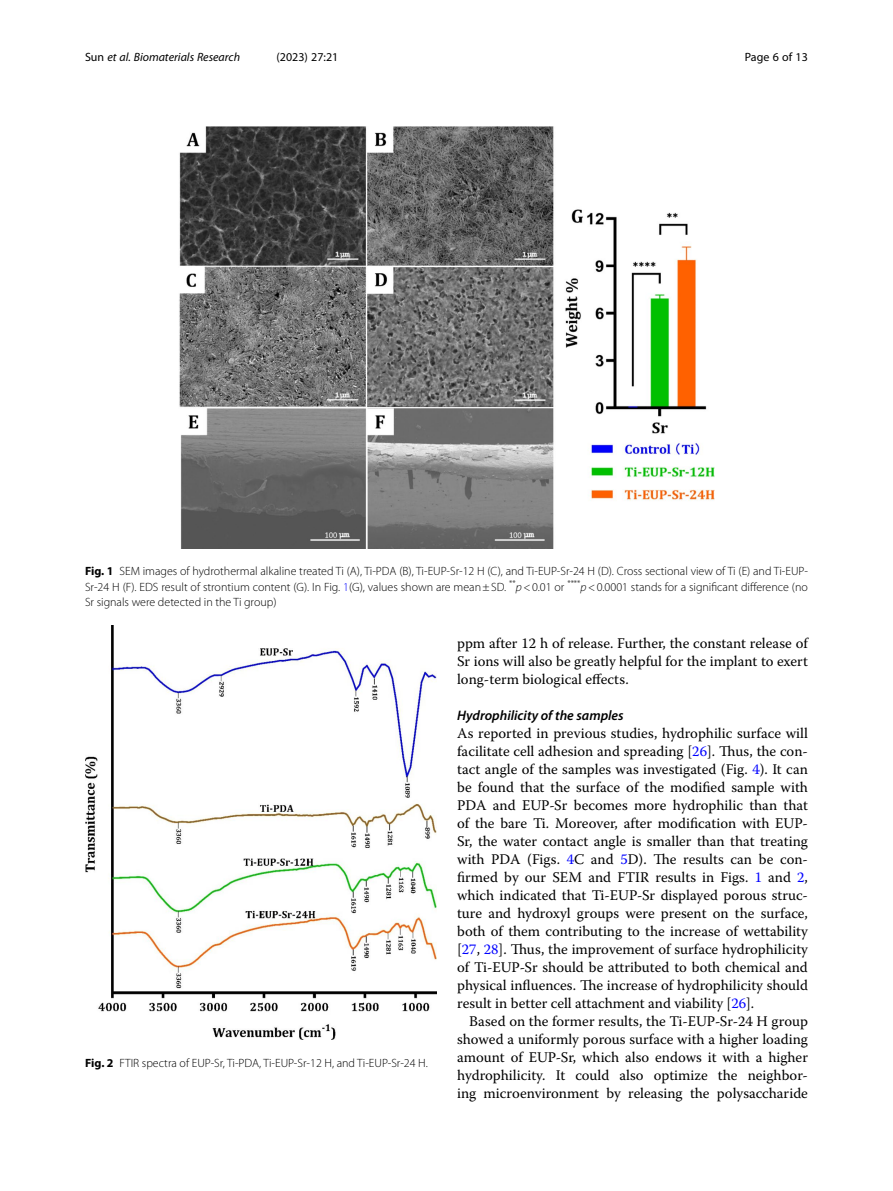
<style>
.page{position:relative;width:893px;height:1191px;background:#fff}
.page>*{position:absolute;margin:0;border:0;box-sizing:border-box;transform-origin:0 0}
.Body_Text{font:14.7px/18px "Warnock Pro";color:#000;text-align:justify}
.Body_Text_Indent{font:14.7px/18px "Warnock Pro";color:#000;text-align:justify}
.Head_3{font:italic 600 13.8px "Myriad Pro";color:#000}
.Figure_Caption{font:300 12px/15px "Myriad Pro";color:#000;text-align:justify}
.t1{font:italic 12px "Myriad Pro";color:#000}
.t2{font:12px "Myriad Pro";color:#000}
.s1{font-style:normal}
.s2{font-weight:700}
.s3{color:#00f}
.s4{font-style:italic}
</style>
<div class="page">
<img style="left:85px;top:625px;width:351px;height:414px">
<img style="left:179px;top:126px;width:535px;height:422px">
<p class="t1" style="left:85px;top:50px;width:157px"><span class="s1">Sun</span> et al. Biomaterials Research</p>
<p class="t2" style="left:277px;top:50px;width:63px">(2023) 27:21</p>
<p class="t2" style="left:745px;top:50px;width:65px">Page 6 of 13</p>
<p class="Figure_Caption" style="left:85px;top:564px;width:724px"><span class="s2">Fig. 1</span> SEM images of hydrothermal alkaline treated Ti (A), Ti-PDA (B), Ti-EUP-Sr-12 H (C), and Ti-EUP-Sr-24 H (D). Cross sectional view of Ti (E) and Ti-EUP-Sr-24 H (F). EDS result of strontium content (G). In Fig. <span class="s3">1</span>(G), values shown are mean±SD. <sup>**</sup><span class="s4">p</span>&lt;0.01 or <sup>****</sup><span class="s4">p</span>&lt;0.0001 stands for a significant difference (no Sr signals were detected in the Ti group)</p>
<p class="Figure_Caption" style="left:85px;top:1055px;width:344px"><span class="s2">Fig. 2</span> FTIR spectra of EUP-Sr, Ti-PDA, Ti-EUP-Sr-12 H, and Ti-EUP-Sr-24 H.</p>
<p class="Body_Text" style="left:457px;top:634px;width:352px">ppm after 12 h of release. Further, the constant release of Sr ions will also be greatly helpful for the implant to exert long-term biological effects.</p>
<p class="Head_3" style="left:457px;top:707px;width:168px">Hydrophilicity of the samples</p>
<p class="Body_Text" style="left:457px;top:724px;width:352px">As reported in previous studies, hydrophilic surface will facilitate cell adhesion and spreading [<span class="s3">26</span>]. Thus, the con&shy;tact angle of the samples was investigated (Fig. <span class="s3">4</span>). It can be found that the surface of the modified sample with PDA and EUP-Sr becomes more hydrophilic than that of the bare Ti. Moreover, after modification with EUP-Sr, the water contact angle is smaller than that treating with PDA (Figs. <span class="s3">4</span>C and <span class="s3">5</span>D). The results can be con&shy;firmed by our SEM and FTIR results in Figs. <span class="s3">1</span> and <span class="s3">2</span>, which indicated that Ti-EUP-Sr displayed porous struc&shy;ture and hydroxyl groups were present on the surface, both of them contributing to the increase of wettability [<span class="s3">27</span>, <span class="s3">28</span>]. Thus, the improvement of surface hydrophilicity of Ti-EUP-Sr should be attributed to both chemical and physical influences. The increase of hydrophilicity should result in better cell attachment and viability [<span class="s3">26</span>].</p>
<p class="Body_Text_Indent" style="left:457px;top:1012px;width:352px;text-indent:12px">Based on the former results, the Ti-EUP-Sr-24 H group showed a uniformly porous surface with a higher loading amount of EUP-Sr, which also endows it with a higher hydrophilicity. It could also optimize the neighbor&shy;ing microenvironment by releasing the polysaccharide</p>
</div>
